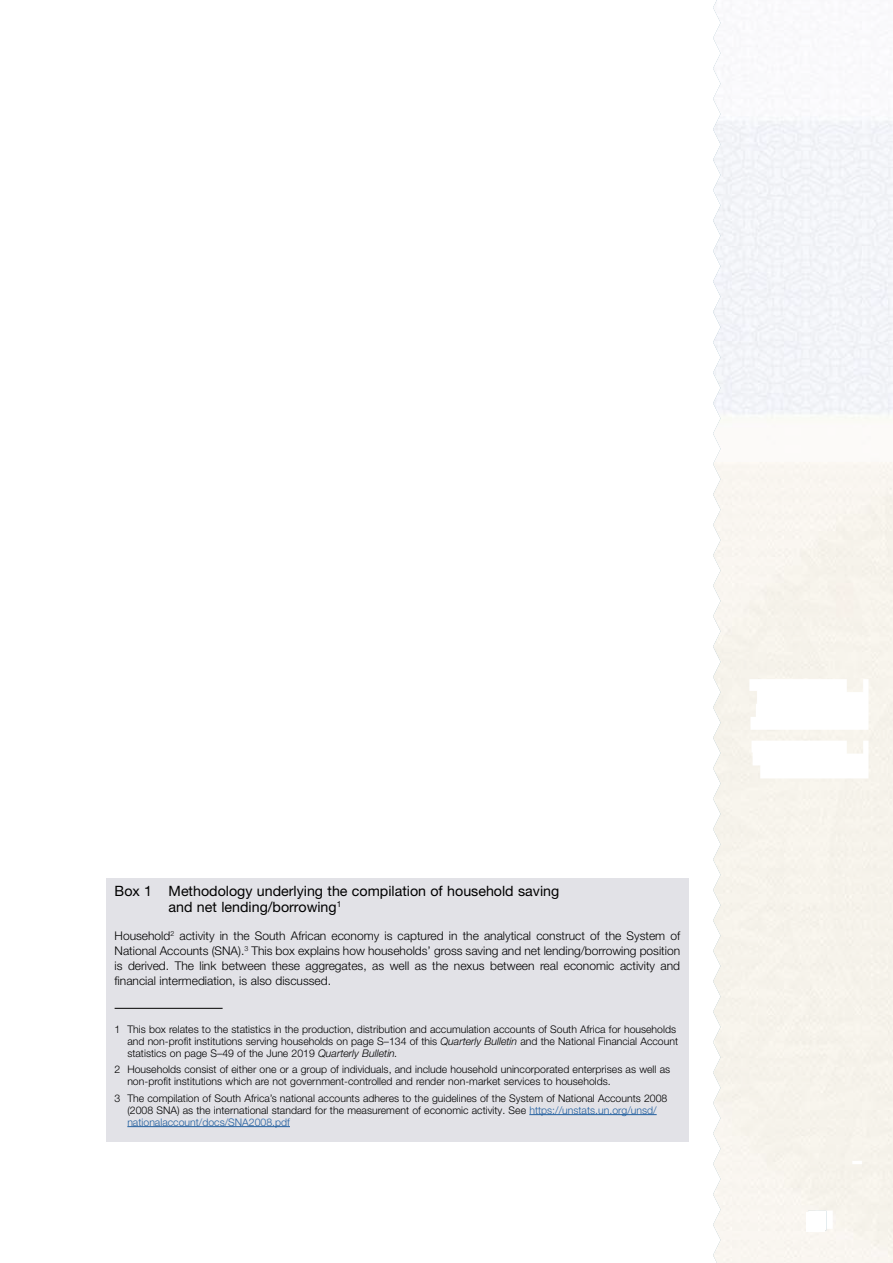
<style>
.page{position:relative;width:893px;height:1263px;background:#fff}
.page>*{position:absolute;margin:0;border:0;box-sizing:border-box;transform-origin:0 0}
.t1{font:14.25px/15.8px "Helvetica Neue LT Pro";color:#000}
.t2{font:300 12px/15px "Helvetica Neue LT Pro";color:#000;text-align:justify}
.t3{font:300 10.5px/12px "Helvetica Neue LT Pro";color:#000}
.s1{font-style:italic}
.s2{color:#215e9e}
</style>
<div class="page">
<div style="left:106px;top:878px;width:583px;height:263px;background:#e2e2e7"></div>
<hr style="left:115px;top:1008px;width:108px;height:1px;background:#000">
<hr style="left:529px;top:1114px;width:128px;height:1px;background:#215e9e">
<hr style="left:127px;top:1126px;width:163px;height:1px;background:#215e9e">
<h1 class="t1" style="left:169px;top:883px;width:392px;text-indent:-54px">Box 1 Methodology underlying the compilation of household saving and net lending/borrowing<sup>1</sup></h1>
<p class="t2" style="left:115px;top:928px;width:567px">Household<sup>2</sup> activity in the South African economy is captured in the analytical construct of the System of National Accounts (SNA).<sup>3</sup> This box explains how households’ gross saving and net lending/borrowing position is derived. The link between these aggregates, as well as the nexus between real economic activity and financial intermediation, is also discussed.</p>
<p class="t3" style="left:127px;top:1023px;width:552px;text-indent:-13px">1 This box relates to the statistics in the production, distribution and accumulation accounts of South Africa for households and non-profit institutions serving households on page S–134 of this <span class="s1">Quarterly Bulletin</span> and the National Financial Account statistics on page S–49 of the June 2019 <span class="s1">Quarterly Bulletin.</span></p>
<p class="t3" style="left:127px;top:1063px;width:544px;text-indent:-13px">2 Households consist of either one or a group of individuals, and include household unincorporated enterprises as well as non-profit institutions which are not government-controlled and render non-market services to households.</p>
<p class="t3" style="left:127px;top:1091px;width:542px;text-indent:-13px">3 The compilation of South Africa’s national accounts adheres to the guidelines of the System of National Accounts 2008 (2008 SNA) as the international standard for the measurement of economic activity. See <span class="s2">https://unstats.un.org/unsd/ nationalaccount/docs/SNA2008.pdf</span></p>
</div>
